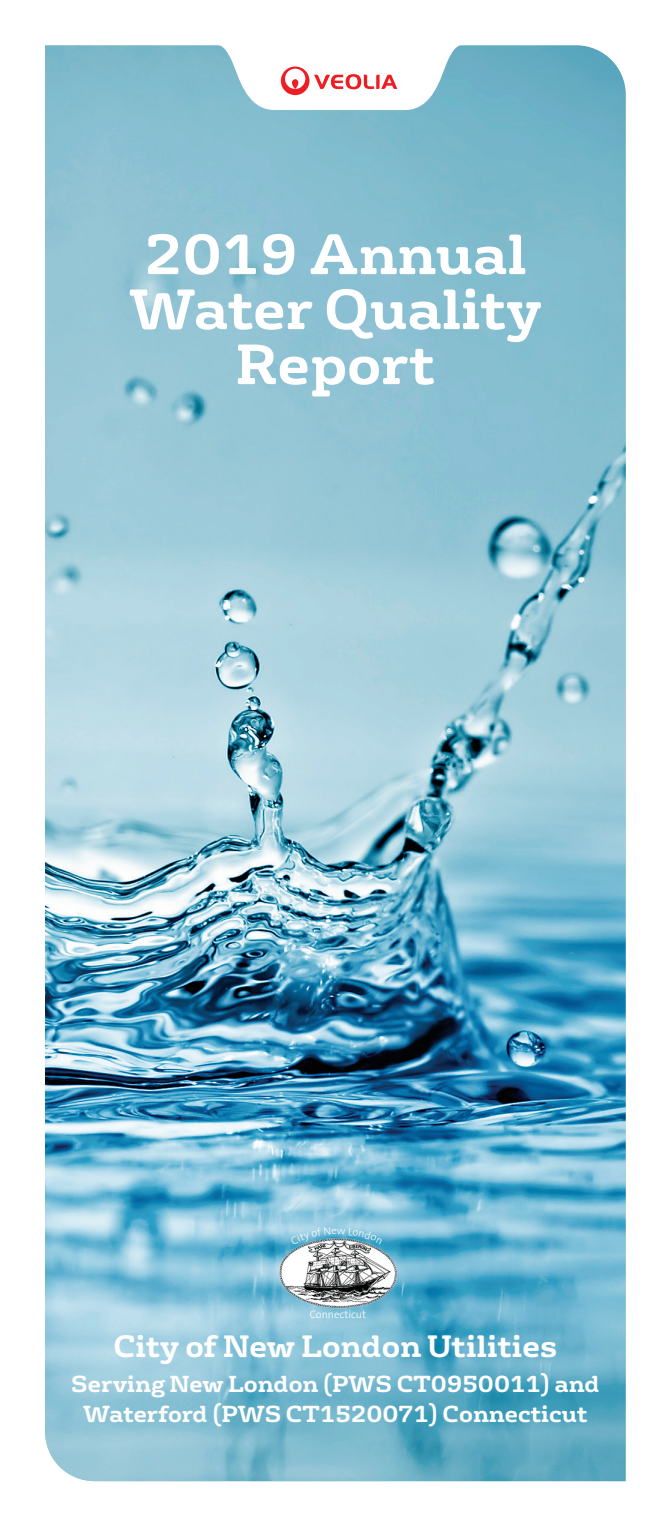
<style>
.page{position:relative;width:670px;height:1530px;background:#fff}
.page>*{position:absolute;margin:0;border:0;box-sizing:border-box;transform-origin:0 0}
.t1{font:700 55px "FS Rufus";color:#fff}
.t2{font:700 30px "FS Rufus";color:#fff}
.t3{font:700 22.5px "FS Rufus";color:#fff}
.t4{font:10.75px "The Sans Veolia W3 Lig";color:#fff}
</style>
<div class="page">
<img style="left:45px;top:45px;width:580px;height:1436px">
<img style="left:276px;top:1236px;width:123px;height:75px">
<svg style="left:212px;top:45px;width:255px;height:65px"></svg>
<svg style="left:290px;top:1227px;width:92px;height:17px"></svg>
<p class="t1" style="left:144px;top:207px;width:384px">2019 Annual</p>
<p class="t1" style="left:129px;top:262px;width:413px">Water Quality</p>
<p class="t1" style="left:235px;top:317px;width:201px">Report</p>
<p class="t4" style="left:310px;top:1307px;width:58px">Connecticut</p>
<p class="t2" style="left:113px;top:1320px;width:445px">City of New London Utilities</p>
<p class="t3" style="left:71px;top:1364px;width:530px">Serving New London (PWS CT0950011) and</p>
<p class="t3" style="left:83px;top:1394px;width:506px">Waterford (PWS CT1520071) Connecticut</p>
</div>
